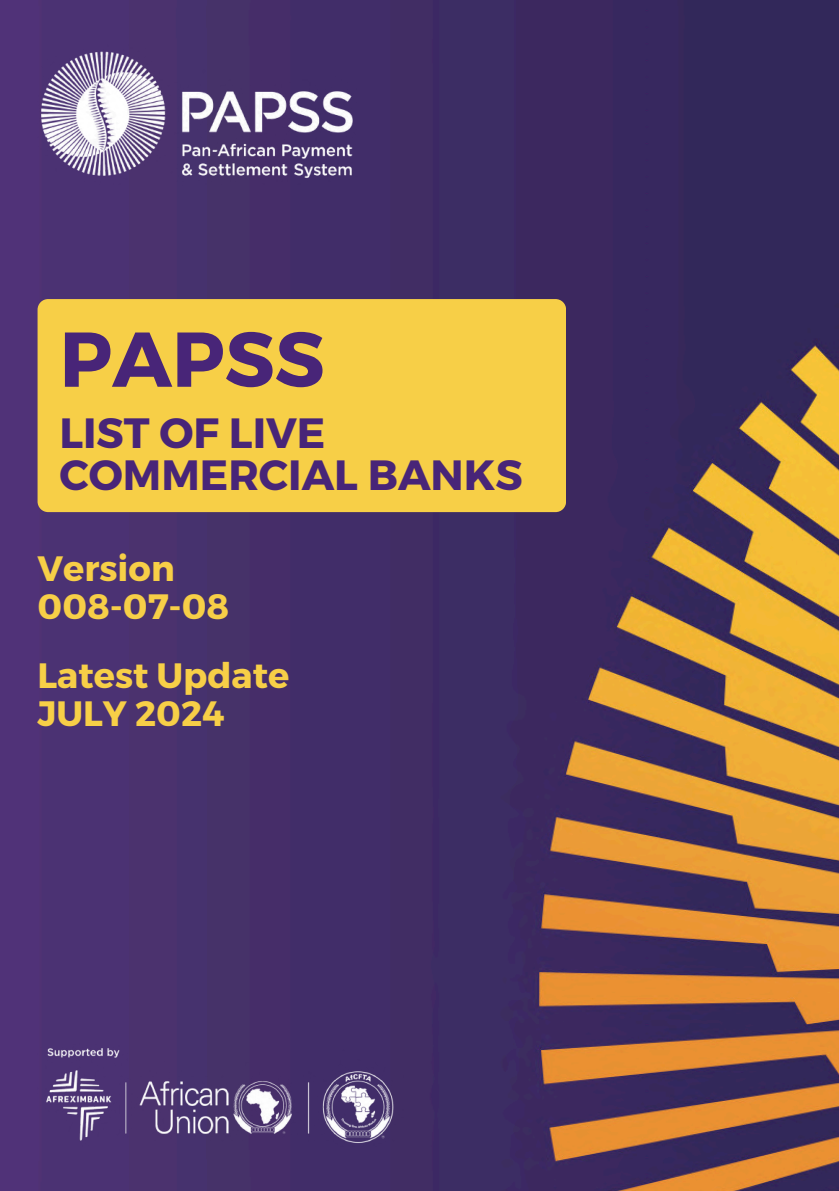
<style>
.page{position:relative;width:839px;height:1191px;background:#fff}
.page>*{position:absolute;margin:0;border:0;box-sizing:border-box;transform-origin:0 0}
.t1{font:700 77.6px "Montserrat";color:#482578}
.t2{font:700 42.2px/42.2px "Montserrat";color:#482578}
.t3{font:700 35.2px "Montserrat";color:#f7cf47}
</style>
<div class="page">
<img style="left:0;top:0;width:838px;height:1191px">
<img style="left:38px;top:42px;width:322px;height:144px">
<div style="left:38px;top:299px;width:528px;height:213px;background:#f7cf47;border-radius:11px"></div>
<img style="left:38px;top:1043px;width:366px;height:105px">
<h1 class="t1" style="left:59px;top:309px;width:266px">PAPSS</h1>
<h1 class="t2" style="left:59px;top:410px;width:464px">LIST OF LIVE<br>COMMERCIAL BANKS</h1>
<p class="t3" style="left:38px;top:546px;width:139px">Version</p>
<p class="t3" style="left:38px;top:584px;width:193px">008-07-08</p>
<p class="t3" style="left:38px;top:653px;width:253px">Latest Update</p>
<p class="t3" style="left:38px;top:691px;width:188px">JULY 2024</p>
</div>
